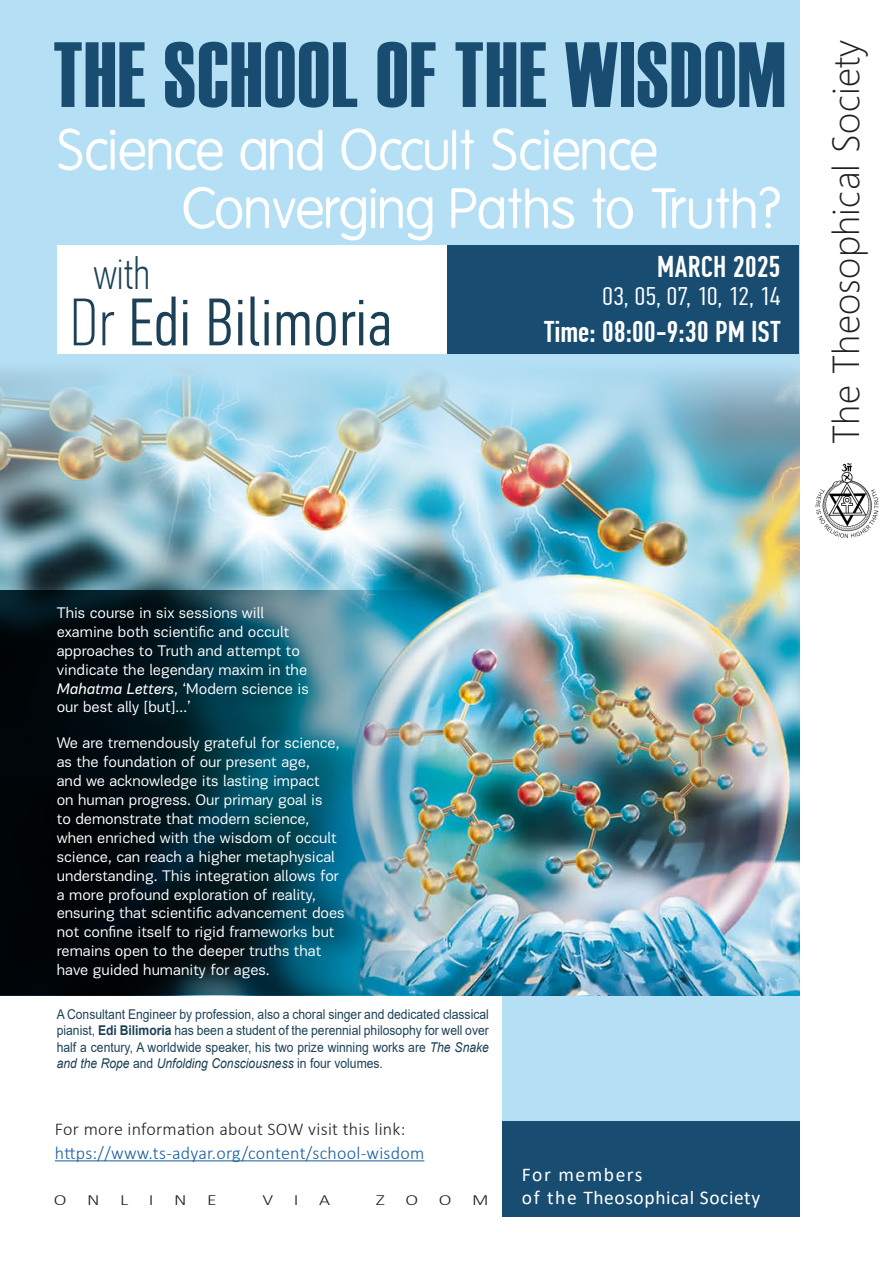
<style>
.page{position:relative;width:893px;height:1263px;background:#fff}
.page>*{position:absolute;margin:0;border:0;box-sizing:border-box;transform-origin:0 0}
.t1{font:92.4px "Haettenschweiler";letter-spacing:.02em;color:#184d71;scale:.91 1}
.t2{font:300 67.2px "PF Din Text Comp Pro";letter-spacing:.02em;color:#1c4157}
.t3{font:54px "Mg Open Modata";color:#fff}
.t4{font:100 44.85px "PF Din Text Comp Pro";color:#1c4157}
.t5{font:300 37.5px "Segoe UI";letter-spacing:.01em;color:#231f20}
.t6{font:500 30px "PF Din Text Comp Pro";color:#fff}
.t7{font:300 25.5px "PF Din Text Comp Pro";letter-spacing:-.01em;color:#fff;scale:1.18 1}
.t8{font:19.5px "Calibri";letter-spacing:.03em;color:#fff}
.t9{font:19.5px "Calibri";letter-spacing:.08em;color:#fff}
.t10{font:300 18px "Calibri";letter-spacing:.015em;color:#175d9e}
.t11{font:300 18px "Calibri";letter-spacing:.015em;color:#231f20}
.t12{font:15.75px/18.9px "PF Encore Sans Pro";color:#fff}
.t13{font:300 15.6px "Calibri";color:#231f20;scale:1.25 1}
.t14{font:13.5px/16.2px "Arial";color:#1c4157;text-align:justify;scale:.9 1}
.s1{font-weight:100}
.s2{font-style:italic}
.s3{font-weight:700}
</style>
<div class="page">
<img style="left:815px;top:463px;width:64px;height:75px">
<div style="left:0;top:0;width:799px;height:487px;background:#b5dff4"></div>
<div style="left:502px;top:1121px;width:297px;height:95px;background:#184d71"></div>
<div style="left:446px;top:245px;width:353px;height:109px;background:#184d71"></div>
<hr style="left:55px;top:1160px;width:369px;height:1px;background:#175d9e">
<div style="left:502px;top:995px;width:297px;height:126px;background:#b5dff4"></div>
<img style="left:0;top:370px;width:799px;height:625px">
<div style="left:57px;top:245px;width:389px;height:109px;background:#fff"></div>
<img style="left:0;top:590px;width:454px;height:404px">
<p class="t1" style="left:53px;top:12px;width:806px">THE SCHOOL OF THE WISDOM</p>
<p class="t3" style="left:58px;top:122px;width:603px">Science and Occult Science</p>
<p class="t3" style="left:184px;top:181px;width:603px">Converging Paths to Truth?</p>
<p class="t4" style="left:93px;top:248px;width:58px">with</p>
<p class="t2" style="left:70px;top:284px;width:323px"><span class="s1">Dr</span> Edi Bilimoria</p>
<p class="t6" style="left:657px;top:249px;width:125px">MARCH 2025</p>
<p class="t7" style="left:602px;top:282px;width:153px">03, 05, 07, 10, 12, 14</p>
<p class="t6" style="left:544px;top:315px;width:238px">Time: 08:00-9:30 PM IST</p>
<p class="t5" style="left:810px;top:444px;width:406px;rotate:-90deg">The Theosophical Society</p>
<p class="t12" style="left:57px;top:603px;width:253px">This course in six sessions will examine both scientific and occult approaches to Truth and attempt to vindicate the legendary maxim in the<br><span class="s2">Mahatma Letters</span>, ‘Modern science is our best ally [but]…’</p>
<p class="t12" style="left:57px;top:734px;width:289px">We are tremendously grateful for science, as the foundation of our present age,<br>and we acknowledge its lasting impact<br>on human progress. Our primary goal is<br>to demonstrate that modern science, when enriched with the wisdom of occult science, can reach a higher metaphysical understanding. This integration allows for a more profound exploration of reality, ensuring that scientific advancement does not confine itself to rigid frameworks but remains open to the deeper truths that have guided humanity for ages.</p>
<p class="t14" style="left:57px;top:1006px;width:482px">A Consultant Engineer by profession, also a choral singer and dedicated classical pianist, <span class="s3">Edi Bilimoria</span> has been a student of the perennial philosophy for well over half a century, A worldwide speaker, his two prize winning works are <span class="s2">The Snake and the Rope</span> and <span class="s2">Unfolding Consciousness</span> in four volumes.</p>
<p class="t11" style="left:55px;top:1117px;width:352px">For more information about SOW visit this link:</p>
<p class="t10" style="left:55px;top:1141px;width:371px">https://www.ts-adyar.org/content/school-wisdom</p>
<p class="t13" style="left:54px;top:1190px;width:12px">O</p>
<p class="t13" style="left:87px;top:1190px;width:11px">N</p>
<p class="t13" style="left:120px;top:1190px;width:8px">L</p>
<p class="t13" style="left:149px;top:1190px;width:5px">I</p>
<p class="t13" style="left:174px;top:1190px;width:11px">N</p>
<p class="t13" style="left:207px;top:1190px;width:9px">E</p>
<p class="t13" style="left:262px;top:1190px;width:10px">V</p>
<p class="t13" style="left:294px;top:1190px;width:5px">I</p>
<p class="t13" style="left:319px;top:1190px;width:10px">A</p>
<p class="t13" style="left:376px;top:1190px;width:9px">Z</p>
<p class="t13" style="left:405px;top:1190px;width:12px">O</p>
<p class="t13" style="left:439px;top:1190px;width:12px">O</p>
<p class="t13" style="left:472px;top:1190px;width:15px">M</p>
<p class="t9" style="left:522px;top:1161px;width:122px">For members</p>
<p class="t8" style="left:522px;top:1184px;width:240px">of the Theosophical Society</p>
</div>
